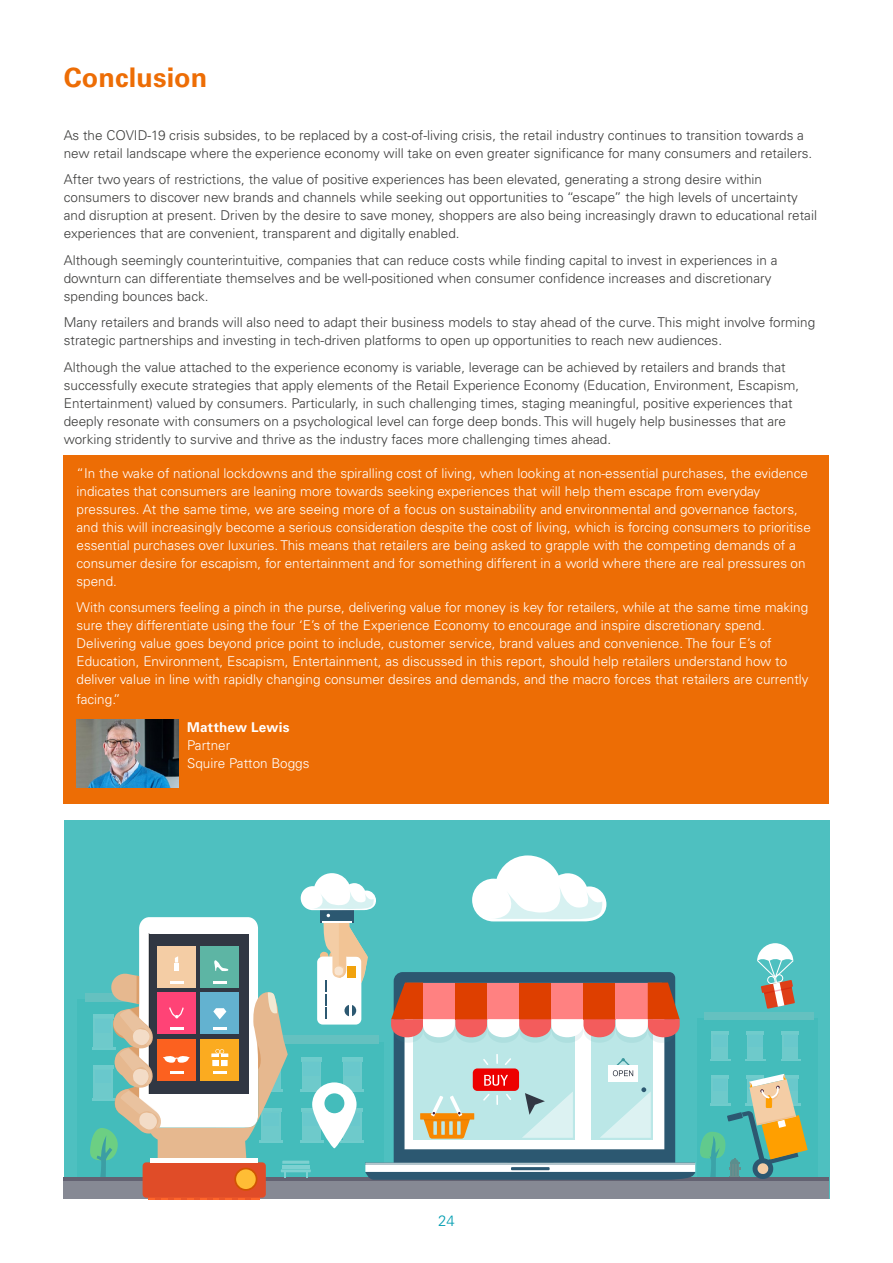
<style>
.page{position:relative;width:893px;height:1263px;background:#fff}
.page>*{position:absolute;margin:0;border:0;box-sizing:border-box;transform-origin:0 0}
.t1{font:700 27px "Univers LTCYR 65";letter-spacing:.005em;color:#ed6d05}
.t2{font:300 15px "Univers LTCYR 45";color:#009db1}
.t3{font:300 13.5px/18px "Univers LTCYR 45";color:#3c3c3b}
.t4{font:300 13.5px/18px "Univers LTCYR 45";color:#fff}
.t5{font:700 13.5px "Univers LTCYR 65";letter-spacing:.02em;color:#fff}
</style>
<div class="page">
<div style="left:64px;top:455px;width:765px;height:349px;background:#ed6d05"></div>
<img style="left:77px;top:719px;width:102px;height:68px">
<div style="left:64px;top:821px;width:765px;height:378px;background:#4ec0c0"></div>
<div style="left:78px;top:999px;width:138px;height:183px;background:#44bcbb"></div>
<div style="left:85px;top:993px;width:126px;height:8px;background:#65c1c0"></div>
<div style="left:698px;top:1018px;width:120px;height:159px;background:#44bcbb"></div>
<div style="left:704px;top:1012px;width:110px;height:8px;background:#65c1c0"></div>
<div style="left:64px;top:1178px;width:765px;height:5px;background:#636272"></div>
<div style="left:64px;top:1181px;width:765px;height:18px;background:#868994"></div>
<svg style="left:148px;top:1179px;width:112px;height:20px"></svg>
<div style="left:143px;top:1162px;width:123px;height:36px;background:#e04c28;border-radius:4px"></div>
<svg style="left:234px;top:1167px;width:23px;height:24px"></svg>
<div style="left:236px;top:1169px;width:20px;height:20px;background:#ffbd35;border-radius:50%"></div>
<svg style="left:90px;top:855px;width:718px;height:325px"></svg>
<h1 class="t1" style="left:64px;top:58px;width:145px">Conclusion</h1>
<p class="t3" style="left:64px;top:125px;width:750px">As the COVID-19 crisis subsides, to be replaced by a cost-of-living crisis, the retail industry continues to transition towards a new retail landscape where the experience economy will take on even greater significance for many consumers and retailers.</p>
<p class="t3" style="left:64px;top:170px;width:755px">After two years of restrictions, the value of positive experiences has been elevated, generating a strong desire within consumers to discover new brands and channels while seeking out opportunities to “escape” the high levels of uncertainty and disruption at present. Driven by the desire to save money, shoppers are also being increasingly drawn to educational retail experiences that are convenient, transparent and digitally enabled.</p>
<p class="t3" style="left:64px;top:250px;width:715px">Although seemingly counterintuitive, companies that can reduce costs while finding capital to invest in experiences in a downturn can differentiate themselves and be well-positioned when consumer confidence increases and discretionary spending bounces back.</p>
<p class="t3" style="left:64px;top:313px;width:753px">Many retailers and brands will also need to adapt their business models to stay ahead of the curve. This might involve forming strategic partnerships and investing in tech-driven platforms to open up opportunities to reach new audiences.</p>
<p class="t3" style="left:64px;top:357px;width:737px">Although the value attached to the experience economy is variable, leverage can be achieved by retailers and brands that successfully execute strategies that apply elements of the Retail Experience Economy (Education, Environment, Escapism, Entertainment) valued by consumers. Particularly, in such challenging times, staging meaningful, positive experiences that deeply resonate with consumers on a psychological level can forge deep bonds. This will hugely help businesses that are working stridently to survive and thrive as the industry faces more challenging times ahead.</p>
<p class="t4" style="left:77px;top:463px;width:736px">“In the wake of national lockdowns and the spiralling cost of living, when looking at non-essential purchases, the evidence indicates that consumers are leaning more towards seeking experiences that will help them escape from everyday pressures. At the same time, we are seeing more of a focus on sustainability and environmental and governance factors, and this will increasingly become a serious consideration despite the cost of living, which is forcing consumers to prioritise essential purchases over luxuries. This means that retailers are being asked to grapple with the competing demands of a consumer desire for escapism, for entertainment and for something different in a world where there are real pressures on spend.</p>
<p class="t4" style="left:77px;top:598px;width:734px">With consumers feeling a pinch in the purse, delivering value for money is key for retailers, while at the same time making sure they differentiate using the four ‘E’s of the Experience Economy to encourage and inspire discretionary spend.<br>Delivering value goes beyond price point to include, customer service, brand values and convenience. The four E’s of Education, Environment, Escapism, Entertainment, as discussed in this report, should help retailers understand how to deliver value in line with rapidly changing consumer desires and demands, and the macro forces that retailers are currently</p>
<p class="t4" style="left:77px;top:689px;width:46px">facing.”</p>
<p class="t5" style="left:187px;top:717px;width:104px">Matthew Lewis</p>
<p class="t4" style="left:187px;top:735px;width:124px">Partner<br>Squire Patton Boggs</p>
<p class="t2" style="left:438px;top:1211px;width:18px">24</p>
</div>
